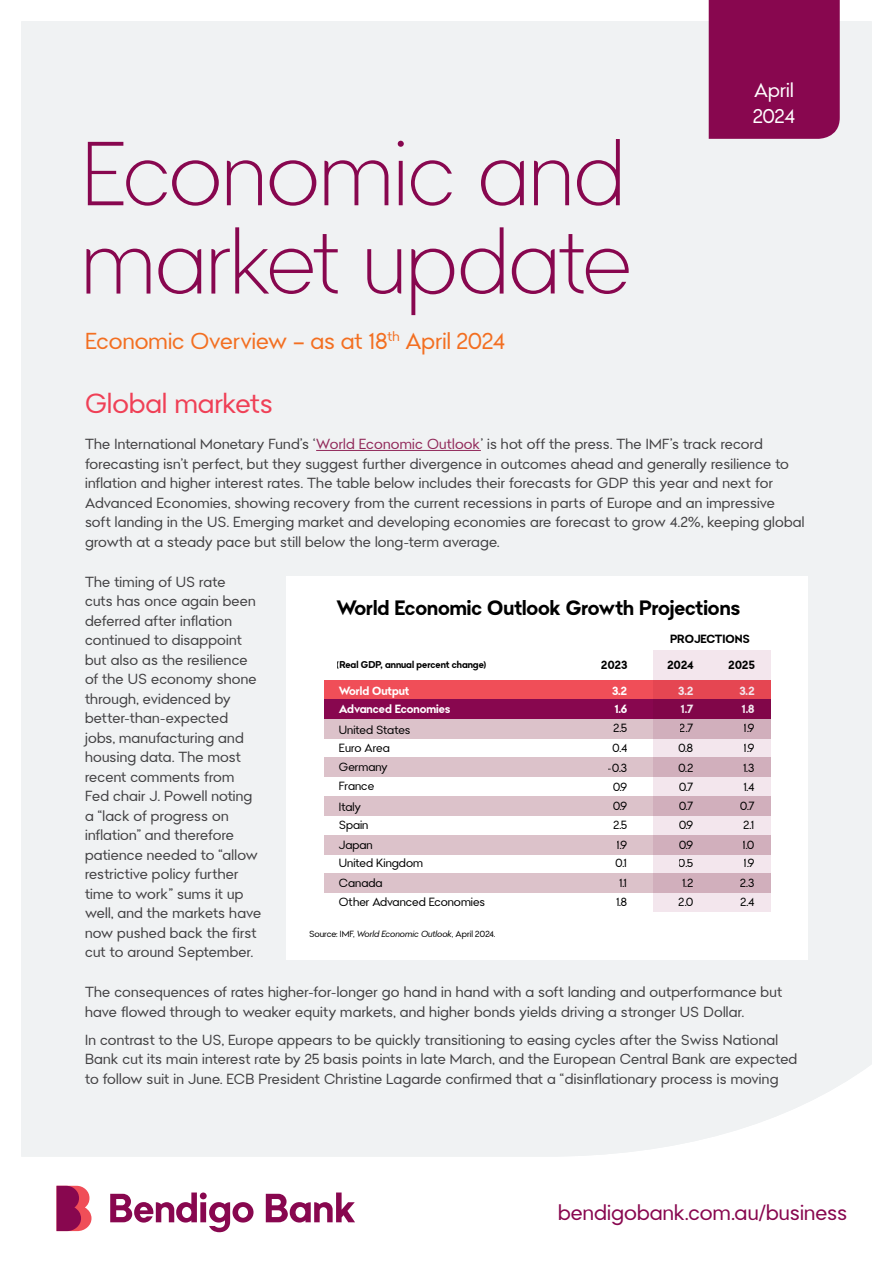
<style>
.page{position:relative;width:893px;height:1263px;background:#fff}
.page>*{position:absolute;margin:0;border:0;box-sizing:border-box;transform-origin:0 0}
.t1{font:300 88.35px/88.3px "Bendigo Sans";letter-spacing:-.005em;color:#88074f}
.t2{font:27px "Bendigo Sans";letter-spacing:.005em;color:#ef4056}
.t3{font:22.5px "Bendigo Sans";letter-spacing:.005em;color:#f36f21}
.t4{font:21px "Bendigo Sans";letter-spacing:.005em;color:#88074f}
.t5{font:700 20.25px "Bendigo Sans";color:#000}
.t6{font:19.5px/25.5px "Bendigo Sans";letter-spacing:.01em;color:#fff}
.t7{font:14.25px/19.5px "Bendigo Sans";letter-spacing:.015em;color:#414042}
.t8{font:11.55px/18.9px "Bendigo Sans";color:#000}
.t9{font:700 11.55px/18.6px "Bendigo Sans";color:#fff}
.t10{font:700 11.55px "Bendigo Sans";color:#000}
.t11{font:700 9.6px "Bendigo Sans";color:#000}
.t12{font:8.7px "Bendigo Sans";color:#000}
.s1{color:#912a5a}
.s2{font-style:italic}
</style>
<div class="page">
<svg style="left:110px;top:1192px;width:144px;height:40px"></svg>
<svg style="left:266px;top:1192px;width:89px;height:30px"></svg>
<svg style="left:57px;top:1186px;width:34px;height:45px;background:#b13160"></svg>
<div style="left:21px;top:21px;width:851px;height:1136px;background:#f0f2f3"></div>
<div style="left:709px;top:0;width:131px;height:139px;background:#88074f"></div>
<hr style="left:316px;top:450px;width:165px;height:1px;background:#912a5a">
<div style="left:287px;top:576px;width:521px;height:384px;background:#fff"></div>
<div style="left:324px;top:680px;width:447px;height:20px;background:#f04e58"></div>
<div style="left:324px;top:700px;width:447px;height:19px;background:#88074f"></div>
<div style="left:324px;top:719px;width:447px;height:19px;background:#dcc2ca"></div>
<div style="left:324px;top:758px;width:447px;height:19px;background:#dcc2ca"></div>
<div style="left:324px;top:796px;width:447px;height:20px;background:#dcc2ca"></div>
<div style="left:324px;top:835px;width:447px;height:19px;background:#dcc2ca"></div>
<div style="left:324px;top:873px;width:447px;height:20px;background:#dcc2ca"></div>
<svg style="left:653px;top:650px;width:118px;height:262px;background:#dcb4c2"></svg>
<h3 class="t6" style="left:753px;top:77px;width:43px">April<br>2024</h3>
<h1 class="t1" style="left:82px;top:131px;width:552px">Economic and market update</h1>
<h3 class="t3" style="left:85px;top:327px;width:421px">Economic Overview – as at 18<sup>th</sup> April 2024</h3>
<h2 class="t2" style="left:85px;top:386px;width:189px">Global markets</h2>
<p class="t7" style="left:85px;top:434px;width:721px">The International Monetary Fund’s ‘<span class="s1">World Economic Outlook</span>’ is hot off the press. The IMF’s track record forecasting isn’t perfect, but they suggest further divergence in outcomes ahead and generally resilience to inflation and higher interest rates. The table below includes their forecasts for GDP this year and next for Advanced Economies, showing recovery from the current recessions in parts of Europe and an impressive<br>soft landing in the US. Emerging market and developing economies are forecast to grow 4.2%, keeping global growth at a steady pace but still below the long-term average.</p>
<p class="t7" style="left:85px;top:572px;width:178px">The timing of US rate<br>cuts has once again been deferred after inflation continued to disappoint but also as the resilience of the US economy shone through, evidenced by better-than-expected jobs, manufacturing and housing data. The most recent comments from<br>Fed chair J. Powell noting a “lack of progress on inflation” and therefore patience needed to “allow restrictive policy further time to work” sums it up well, and the markets have now pushed back the first cut to around September.</p>
<p class="t7" style="left:85px;top:982px;width:699px">The consequences of rates higher-for-longer go hand in hand with a soft landing and outperformance but have flowed through to weaker equity markets, and higher bonds yields driving a stronger US Dollar.</p>
<p class="t7" style="left:85px;top:1030px;width:714px">In contrast to the US, Europe appears to be quickly transitioning to easing cycles after the Swiss National<br>Bank cut its main interest rate by 25 basis points in late March, and the European Central Bank are expected to follow suit in June. ECB President Christine Lagarde confirmed that a “disinflationary process is moving</p>
<h3 class="t5" style="left:337px;top:595px;width:405px">World Economic Outlook Growth Projections</h3>
<p class="t10" style="left:670px;top:631px;width:82px">PROJECTIONS</p>
<p class="t10" style="left:728px;top:657px;width:28px">2025</p>
<p class="t11" style="left:337px;top:658px;width:151px">(Real GDP, annual percent change)</p>
<p class="t10" style="left:601px;top:657px;width:28px">2023</p>
<p class="t10" style="left:667px;top:657px;width:28px">2024</p>
<p class="t9" style="left:339px;top:681px;width:113px">World Output<br>Advanced Economies</p>
<p class="t8" style="left:339px;top:720px;width:73px">United States<br>Euro Area<br>Germany<br>France</p>
<p class="t8" style="left:339px;top:797px;width:31px">Italy<br>Spain</p>
<p class="t8" style="left:339px;top:836px;width:86px;line-height:17.4px">Japan<br>United Kingdom</p>
<p class="t8" style="left:339px;top:873px;width:148px">Canada<br>Other Advanced Economies</p>
<p class="t9" style="left:612px;top:681px;width:17px">3.2<br>1.6</p>
<p class="t8" style="left:613px;top:719px;width:15px">2.5</p>
<p class="t8" style="left:680px;top:719px;width:15px">2.7</p>
<p class="t8" style="left:744px;top:719px;width:12px">1.9</p>
<p class="t8" style="left:612px;top:738px;width:16px">0.4</p>
<p class="t8" style="left:678px;top:738px;width:16px">0.8</p>
<p class="t8" style="left:744px;top:738px;width:12px">1.9</p>
<p class="t8" style="left:608px;top:758px;width:21px">-0.3</p>
<p class="t8" style="left:678px;top:758px;width:16px">0.2</p>
<p class="t8" style="left:743px;top:758px;width:13px">1.3</p>
<p class="t8" style="left:613px;top:777px;width:16px">0.9</p>
<p class="t8" style="left:679px;top:777px;width:16px">0.7</p>
<p class="t8" style="left:743px;top:777px;width:12px">1.4</p>
<p class="t8" style="left:613px;top:796px;width:16px">0.9</p>
<p class="t8" style="left:679px;top:796px;width:16px">0.7</p>
<p class="t8" style="left:740px;top:796px;width:16px">0.7</p>
<p class="t8" style="left:613px;top:815px;width:15px">2.5</p>
<p class="t8" style="left:679px;top:815px;width:16px">0.9</p>
<p class="t8" style="left:743px;top:815px;width:12px">2.1</p>
<p class="t8" style="left:617px;top:835px;width:12px">1.9</p>
<p class="t8" style="left:679px;top:835px;width:16px">0.9</p>
<p class="t8" style="left:743px;top:835px;width:13px">1.0</p>
<p class="t8" style="left:615px;top:854px;width:13px">0.1</p>
<p class="t8" style="left:679px;top:854px;width:16px">0.5</p>
<p class="t8" style="left:744px;top:854px;width:12px">1.9</p>
<p class="t8" style="left:619px;top:873px;width:9px">1.1</p>
<p class="t8" style="left:682px;top:873px;width:12px">1.2</p>
<p class="t8" style="left:740px;top:873px;width:16px">2.3</p>
<p class="t8" style="left:616px;top:892px;width:13px">1.8</p>
<p class="t8" style="left:679px;top:892px;width:16px">2.0</p>
<p class="t8" style="left:740px;top:892px;width:15px">2.4</p>
<p class="t9" style="left:678px;top:681px;width:17px">3.2<br>1.7</p>
<p class="t9" style="left:739px;top:681px;width:17px">3.2<br>1.8</p>
<p class="t12" style="left:309px;top:929px;width:188px">Source: IMF, <span class="s2">World Economic Outlook</span>, April 2024.</p>
<h3 class="t4" style="left:558px;top:1199px;width:291px">bendigobank.com.au/business</h3>
</div>
